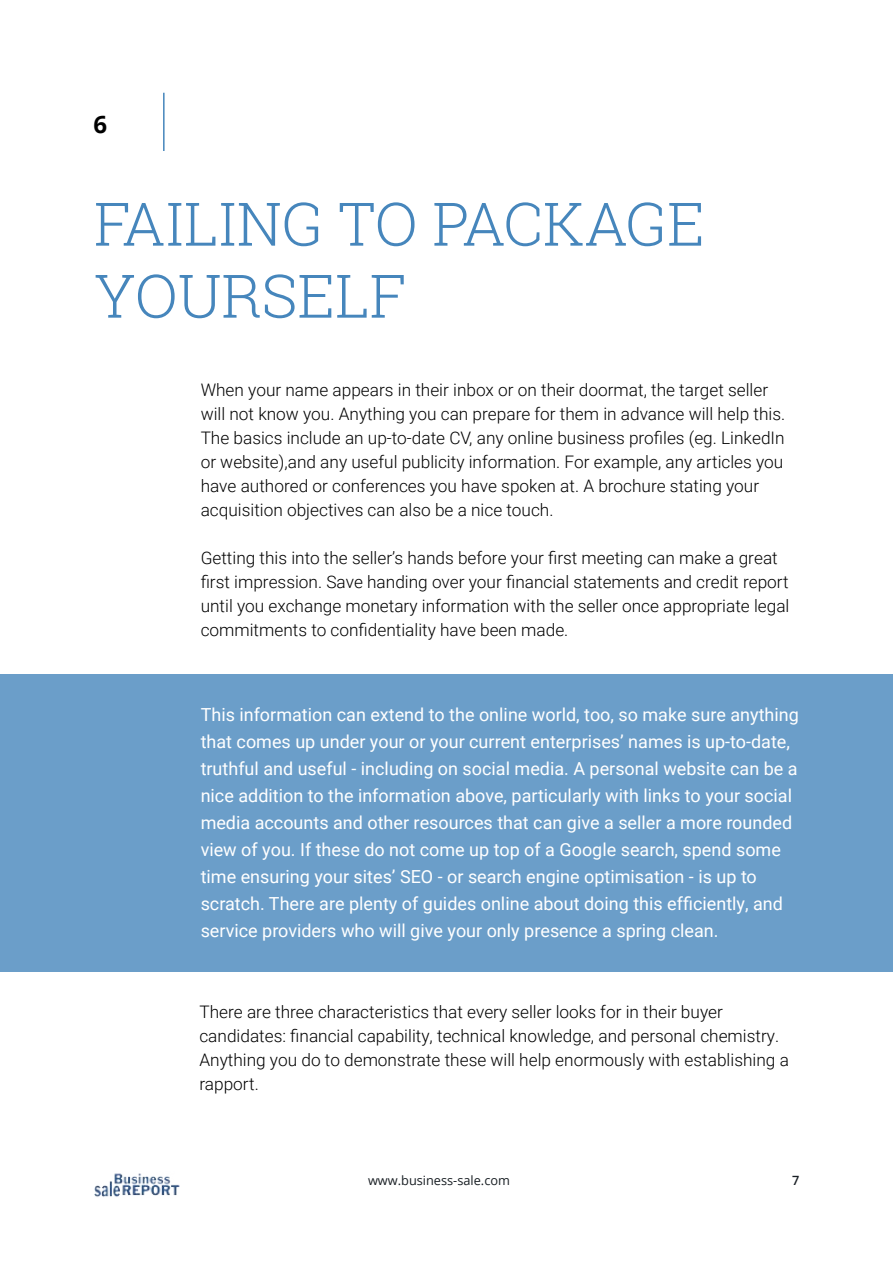
<style>
.page{position:relative;width:893px;height:1263px;background:#fff}
.page>*{position:absolute;margin:0;border:0;box-sizing:border-box;transform-origin:0 0}
.t1{font:300 60px/72px "Roboto Slab";color:#4686bc}
.t2{font:700 24px "Open Sans";color:#000}
.t3{font:18px/27px "Roboto";color:#fff}
.t4{font:300 17.25px/24px "Roboto";color:#000}
.t5{font:12.75px "Open Sans";color:#191f24}
.t6{font:600 12.75px "Open Sans";color:#191f24}
</style>
<div class="page">
<div style="left:0;top:674px;width:893px;height:297px;background:#6b9ec9"></div>
<hr style="left:163px;top:93px;width:2px;height:58px;background:#4686bc">
<img style="left:95px;top:1173px;width:85px;height:24px">
<h2 class="t2" style="left:94px;top:108px;width:15px">6</h2>
<h1 class="t1" style="left:94px;top:186px;width:612px">FAILING TO PACKAGE<br>YOURSELF</h1>
<p class="t4" style="left:201px;top:377px;width:586px">When your name appears in their inbox or on their doormat, the target seller will not know you. Anything you can prepare for them in advance will help this.<br>The basics include an up-to-date CV, any online business profiles (eg. LinkedIn or website),and any useful publicity information. For example, any articles you have authored or conferences you have spoken at. A brochure stating your acquisition objectives can also be a nice touch.</p>
<p class="t4" style="left:201px;top:545px;width:590px">Getting this into the seller’s hands before your first meeting can make a great first impression. Save handing over your financial statements and credit report until you exchange monetary information with the seller once appropriate legal commitments to confidentiality have been made.</p>
<p class="t3" style="left:201px;top:701px;width:600px">This information can extend to the online world, too, so make sure anything that comes up under your or your current enterprises’ names is up-to-date, truthful and useful - including on social media. A personal website can be a nice addition to the information above, particularly with links to your social media accounts and other resources that can give a seller a more rounded view of you. If these do not come up top of a Google search, spend some time ensuring your sites’ SEO - or search engine optimisation - is up to scratch. There are plenty of guides online about doing this efficiently, and service providers who will give your only presence a spring clean.</p>
<p class="t4" style="left:199px;top:999px;width:591px">There are three characteristics that every seller looks for in their buyer candidates: financial capability, technical knowledge, and personal chemistry.<br>Anything you do to demonstrate these will help enormously with establishing a rapport.</p>
<p class="t5" style="left:368px;top:1171px;width:143px">www.business-sale.com</p>
<p class="t6" style="left:792px;top:1171px;width:9px">7</p>
</div>
